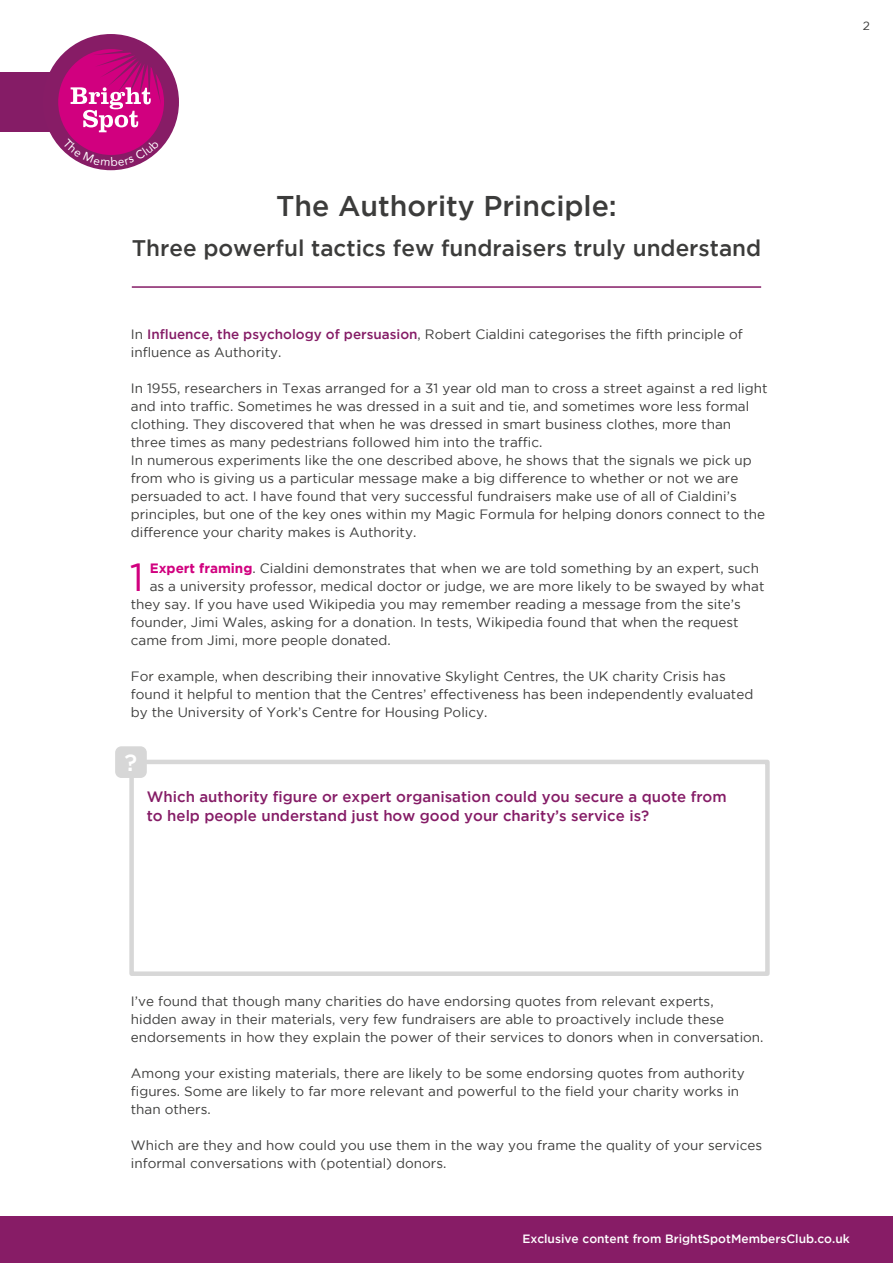
<style>
.page{position:relative;width:893px;height:1263px;background:#fff}
.page>*{position:absolute;margin:0;border:0;box-sizing:border-box;transform-origin:0 0}
.t1{font:39.15px "Gotham";color:#d1007f}
.t2{font:500 28.5px "Gotham";color:#3c3c3b}
.t3{font:500 23.7px "Gotham";color:#fff}
.t4{font:500 22.5px "Gotham";color:#3c3c3b}
.t5{font:500 15px/19.5px "Gotham";color:#851c66}
.t6{font:13.5px/18px "Gotham";color:#3c3c3b}
.t7{font:500 12px "Gotham";color:#fff}
.t8{font:12px "Gotham";color:#3c3c3b}
.s1{font-weight:500;color:#851c66}
.s2{font-weight:700;color:#d1007f}
</style>
<div class="page">
<div style="left:0;top:72px;width:81px;height:60px;background:#851c66"></div>
<div style="left:43px;top:34px;width:136px;height:136px;background:#871c66;border-radius:50%"></div>
<hr style="left:132px;top:286px;width:629px;height:2px;background:#851c66">
<div style="left:129px;top:760px;width:641px;height:216px;border:4px solid #d7d7d7"></div>
<div style="left:115px;top:746px;width:32px;height:32px;background:#d7d7d7;border-radius:6px"></div>
<div style="left:0;top:1216px;width:893px;height:47px;background:#871c66"></div>
<svg style="left:58px;top:49px;width:106px;height:117px"></svg>
<h2 class="t2" style="left:276px;top:190px;width:342px">The Authority Principle:</h2>
<h3 class="t4" style="left:132px;top:235px;width:631px">Three powerful tactics few fundraisers truly understand</h3>
<p class="t6" style="left:131px;top:325px;width:613px">In <span class="s1">Influence, the psychology of persuasion</span>, Robert Cialdini categorises the fifth principle of influence as Authority.</p>
<p class="t6" style="left:131px;top:379px;width:638px">In 1955, researchers in Texas arranged for a 31 year old man to cross a street against a red light and into traffic. Sometimes he was dressed in a suit and tie, and sometimes wore less formal clothing. They discovered that when he was dressed in smart business clothes, more than three times as many pedestrians followed him into the traffic.<br>In numerous experiments like the one described above, he shows that the signals we pick up from who is giving us a particular message make a big difference to whether or not we are persuaded to act. I have found that very successful fundraisers make use of all of Cialdini’s principles, but one of the key ones within my Magic Formula for helping donors connect to the difference your charity makes is Authority.</p>
<h1 class="t1" style="left:130px;top:556px;width:16px">1</h1>
<p class="t6" style="left:150px;top:559px;width:611px"><span class="s2">Expert framing</span>. Cialdini demonstrates that when we are told something by an expert, such</p>
<p class="t6" style="left:150px;top:577px;width:616px">as a university professor, medical doctor or judge, we are more likely to be swayed by what</p>
<p class="t6" style="left:131px;top:595px;width:611px">they say. If you have used Wikipedia you may remember reading a message from the site’s</p>
<p class="t6" style="left:131px;top:613px;width:609px">founder, Jimi Wales, asking for a donation. In tests, Wikipedia found that when the request</p>
<p class="t6" style="left:131px;top:631px;width:262px">came from Jimi, more people donated.</p>
<p class="t6" style="left:131px;top:667px;width:624px">For example, when describing their innovative Skylight Centres, the UK charity Crisis has found it helpful to mention that the Centres’ effectiveness has been independently evaluated by the University of York’s Centre for Housing Policy.</p>
<h3 class="t3" style="left:125px;top:749px;width:14px">?</h3>
<p class="t5" style="left:147px;top:786px;width:581px">Which authority figure or expert organisation could you secure a quote from to help people understand just how good your charity’s service is?</p>
<p class="t8" style="left:863px;top:19px;width:9px">2</p>
<p class="t6" style="left:131px;top:992px;width:634px">I’ve found that though many charities do have endorsing quotes from relevant experts,<br>hidden away in their materials, very few fundraisers are able to proactively include these endorsements in how they explain the power of their services to donors when in conversation.</p>
<p class="t6" style="left:131px;top:1064px;width:615px">Among your existing materials, there are likely to be some endorsing quotes from authority figures. Some are likely to far more relevant and powerful to the field your charity works in than others.</p>
<p class="t6" style="left:131px;top:1136px;width:633px">Which are they and how could you use them in the way you frame the quality of your services informal conversations with (potential) donors.</p>
<p class="t7" style="left:522px;top:1232px;width:329px">Exclusive content from BrightSpotMembersClub.co.uk</p>
</div>
